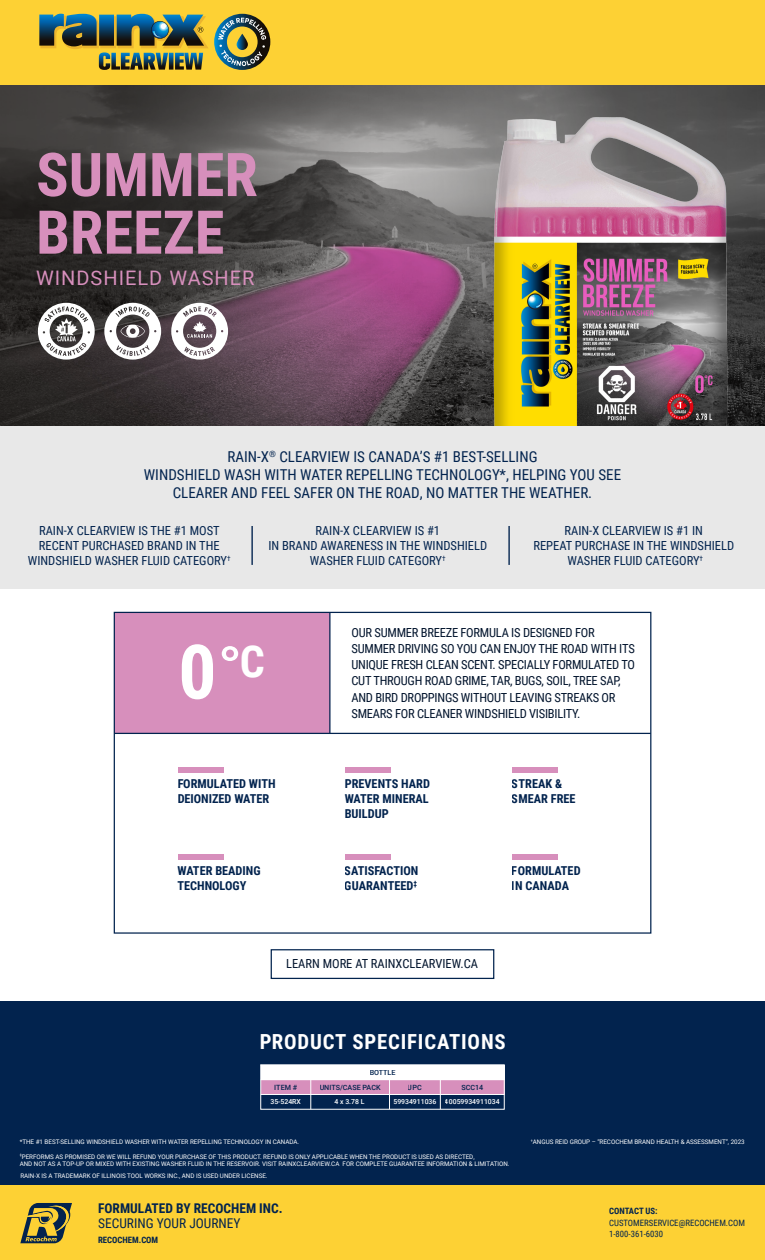
<style>
.page{position:relative;width:765px;height:1260px;background:#fff}
.page>*{position:absolute;margin:0;border:0;box-sizing:border-box;transform-origin:0 0}
.t1{font:700 75.5px "Roboto Condensed";color:#fff}
.t2{font:700 60.38px/57.6px "Roboto Condensed";color:#d78fbc}
.t3{font:700 20.75px "Roboto Condensed";letter-spacing:.04em;color:#fff}
.t4{font:20px "Roboto";letter-spacing:.05em;color:#d78fbc}
.t5{font:15px/18px "Roboto Condensed";color:#02234e;text-align:center}
.t6{font:700 13.38px "Roboto Condensed";color:#02234e}
.t7{font:13.38px "Roboto Condensed";color:#02234e}
.t8{font:12.5px/16.2px "Roboto Condensed";letter-spacing:-.02em;color:#00132c}
.t9{font:12.5px/15px "Roboto Condensed";color:#02234e;text-align:center}
.t10{font:12.5px "Roboto Condensed";color:#00132c}
.t11{font:700 12.25px/14.8px "Roboto Condensed";color:#02234e}
.t12{font:8.75px/11.2px "Roboto Condensed";color:#02234e}
.t13{font:700 8.75px "Roboto Condensed";color:#02234e}
.t14{font:500 7.25px "Roboto";color:#02234e}
.t15{font:500 6.88px "Roboto";color:#fff}
.t16{font:6.25px/7.5px "Roboto";color:#fff}
</style>
<div class="page">
<div style="left:0;top:421px;width:765px;height:168px;background:#e8e8e8"></div>
<hr style="left:251px;top:526px;width:2px;height:39px;background:#02234e">
<hr style="left:508px;top:526px;width:2px;height:39px;background:#02234e">
<div style="left:0;top:1181px;width:765px;height:79px;background:#fdd134"></div>
<svg style="left:0;top:85px;width:765px;height:341px;background:#52474d"></svg>
<div style="left:0;top:1002px;width:765px;height:183px;background:#02234e"></div>
<div style="left:0;top:0;width:765px;height:85px;background:#fdd134"></div>
<svg style="left:20px;top:1203px;width:52px;height:41px"></svg>
<div style="left:271px;top:949px;width:223px;height:30px;border:1px solid #02234e"></div>
<img style="left:429px;top:118px;width:317px;height:308px">
<svg style="left:171px;top:303px;width:57px;height:57px"></svg>
<svg style="left:104px;top:303px;width:57px;height:57px"></svg>
<svg style="left:38px;top:303px;width:57px;height:57px"></svg>
<div style="left:114px;top:612px;width:216px;height:121px;background:#d78fbc"></div>
<div style="left:178px;top:767px;width:46px;height:6px;background:#d78fbc"></div>
<div style="left:345px;top:767px;width:46px;height:6px;background:#d78fbc"></div>
<div style="left:512px;top:767px;width:46px;height:6px;background:#d78fbc"></div>
<div style="left:178px;top:854px;width:46px;height:6px;background:#d78fbc"></div>
<div style="left:345px;top:854px;width:46px;height:6px;background:#d78fbc"></div>
<div style="left:512px;top:854px;width:46px;height:6px;background:#d78fbc"></div>
<hr style="left:329px;top:612px;width:2px;height:121px;background:#02234e">
<hr style="left:114px;top:733px;width:537px;height:1px;background:#02234e">
<div style="left:261px;top:1080px;width:243px;height:15px;background:#d78fbc"></div>
<div style="left:261px;top:1065px;width:243px;height:15px;background:#fff"></div>
<hr style="left:261px;top:1094px;width:243px;height:1px;background:#fff">
<svg style="left:310px;top:1080px;width:1px;height:28px"></svg>
<div style="left:260px;top:1064px;width:245px;height:46px;border:1px solid #fff"></div>
<svg style="left:389px;top:1080px;width:1px;height:29px"></svg>
<svg style="left:440px;top:1080px;width:1px;height:29px"></svg>
<img style="left:39px;top:14px;width:231px;height:56px">
<h2 class="t2" style="left:36px;top:144px;width:223px">SUMMER<br>BREEZE</h2>
<h3 class="t4" style="left:36px;top:264px;width:220px">WINDSHIELD WASHER</h3>
<h3 class="t5" style="left:144px;top:447px;width:479px">RAIN-X<sup>®</sup> CLEARVIEW IS CANADA’S #1 BEST-SELLING<br>WINDSHIELD WASH WITH WATER REPELLING TECHNOLOGY*, HELPING YOU SEE<br>CLEARER AND FEEL SAFER ON THE ROAD, NO MATTER THE WEATHER.</h3>
<h3 class="t9" style="left:28px;top:522px;width:204px">RAIN-X CLEARVIEW IS THE #1 MOST<br>RECENT PURCHASED BRAND IN THE<br>WINDSHIELD WASHER FLUID CATEGORY<sup>†</sup></h3>
<h3 class="t9" style="left:268px;top:522px;width:220px">RAIN-X CLEARVIEW IS #1<br>IN BRAND AWARENESS IN THE WINDSHIELD<br>WASHER FLUID CATEGORY<sup>†</sup></h3>
<h3 class="t9" style="left:533px;top:522px;width:202px">RAIN-X CLEARVIEW IS #1 IN<br>REPEAT PURCHASE IN THE WINDSHIELD<br>WASHER FLUID CATEGORY<sup>†</sup></h3>
<h1 class="t1" style="left:178px;top:621px;width:88px">0˚<sup>C</sup></h1>
<p class="t8" style="left:351px;top:624px;width:285px">OUR SUMMER BREEZE FORMULA IS DESIGNED FOR SUMMER DRIVING SO YOU CAN ENJOY THE ROAD WITH ITS UNIQUE FRESH CLEAN SCENT. SPECIALLY FORMULATED TO CUT THROUGH ROAD GRIME, TAR, BUGS, SOIL, TREE SAP, AND BIRD DROPPINGS WITHOUT LEAVING STREAKS OR SMEARS FOR CLEANER WINDSHIELD VISIBILITY.</p>
<h3 class="t11" style="left:177px;top:776px;width:100px">FORMULATED WITH<br>DEIONIZED WATER</h3>
<h3 class="t11" style="left:345px;top:776px;width:87px;text-align:justify">PREVENTS HARD WATER MINERAL BUILDUP</h3>
<h3 class="t11" style="left:512px;top:776px;width:65px">STREAK &amp;<br>SMEAR FREE</h3>
<h3 class="t11" style="left:177px;top:863px;width:85px">WATER BEADING<br>TECHNOLOGY</h3>
<h3 class="t11" style="left:345px;top:863px;width:75px">SATISFACTION<br>GUARANTEED<sup>‡</sup></h3>
<h3 class="t11" style="left:512px;top:863px;width:70px">FORMULATED<br>IN CANADA</h3>
<h3 class="t10" style="left:286px;top:955px;width:193px">LEARN MORE AT RAINXCLEARVIEW.CA</h3>
<h3 class="t3" style="left:259px;top:1027px;width:248px">PRODUCT SPECIFICATIONS</h3>
<p class="t14" style="left:370px;top:1068px;width:27px">BOTTLE</p>
<p class="t14" style="left:274px;top:1082px;width:24px">ITEM #</p>
<p class="t14" style="left:320px;top:1083px;width:63px">UNITS/CASE PACK</p>
<p class="t14" style="left:408px;top:1083px;width:15px">UPC</p>
<p class="t14" style="left:461px;top:1083px;width:23px">SCC14</p>
<p class="t15" style="left:270px;top:1097px;width:32px">35-524RX</p>
<p class="t15" style="left:393px;top:1097px;width:108px">59934911036 40059934911034</p>
<p class="t15" style="left:335px;top:1097px;width:31px">4 x 3.78 L</p>
<p class="t16" style="left:20px;top:1138px;width:281px">*THE #1 BEST-SELLING WINDSHIELD WASHER WITH WATER REPELLING TECHNOLOGY IN CANADA.</p>
<p class="t16" style="left:20px;top:1152px;width:491px"><sup>‡</sup>PERFORMS AS PROMISED OR WE WILL REFUND YOUR PURCHASE OF THIS PRODUCT. REFUND IS ONLY APPLICABLE WHEN THE PRODUCT IS USED AS DIRECTED,<br>AND NOT AS A TOP-UP OR MIXED WITH EXISTING WASHER FLUID IN THE RESERVOIR. VISIT RAINXCLEARVIEW.CA FOR COMPLETE GUARANTEE INFORMATION &amp; LIMITATION.</p>
<p class="t16" style="left:20px;top:1172px;width:249px">RAIN-X IS A TRADEMARK OF ILLINOIS TOOL WORKS INC., AND IS USED UNDER LICENSE.</p>
<h3 class="t6" style="left:98px;top:1199px;width:186px">FORMULATED BY RECOCHEM INC.</h3>
<h3 class="t7" style="left:98px;top:1214px;width:144px">SECURING YOUR JOURNEY</h3>
<h3 class="t13" style="left:98px;top:1234px;width:62px">RECOCHEM.COM</h3>
<p class="t16" style="left:531px;top:1138px;width:215px"><sup>†</sup>ANGUS REID GROUP – “RECOCHEM BRAND HEALTH &amp; ASSESSMENT”, 2023</p>
<h3 class="t13" style="left:609px;top:1205px;width:50px">CONTACT US:</h3>
<h3 class="t12" style="left:609px;top:1217px;width:137px">CUSTOMERSERVICE@RECOCHEM.COM<br>1-800-361-6030</h3>
</div>
